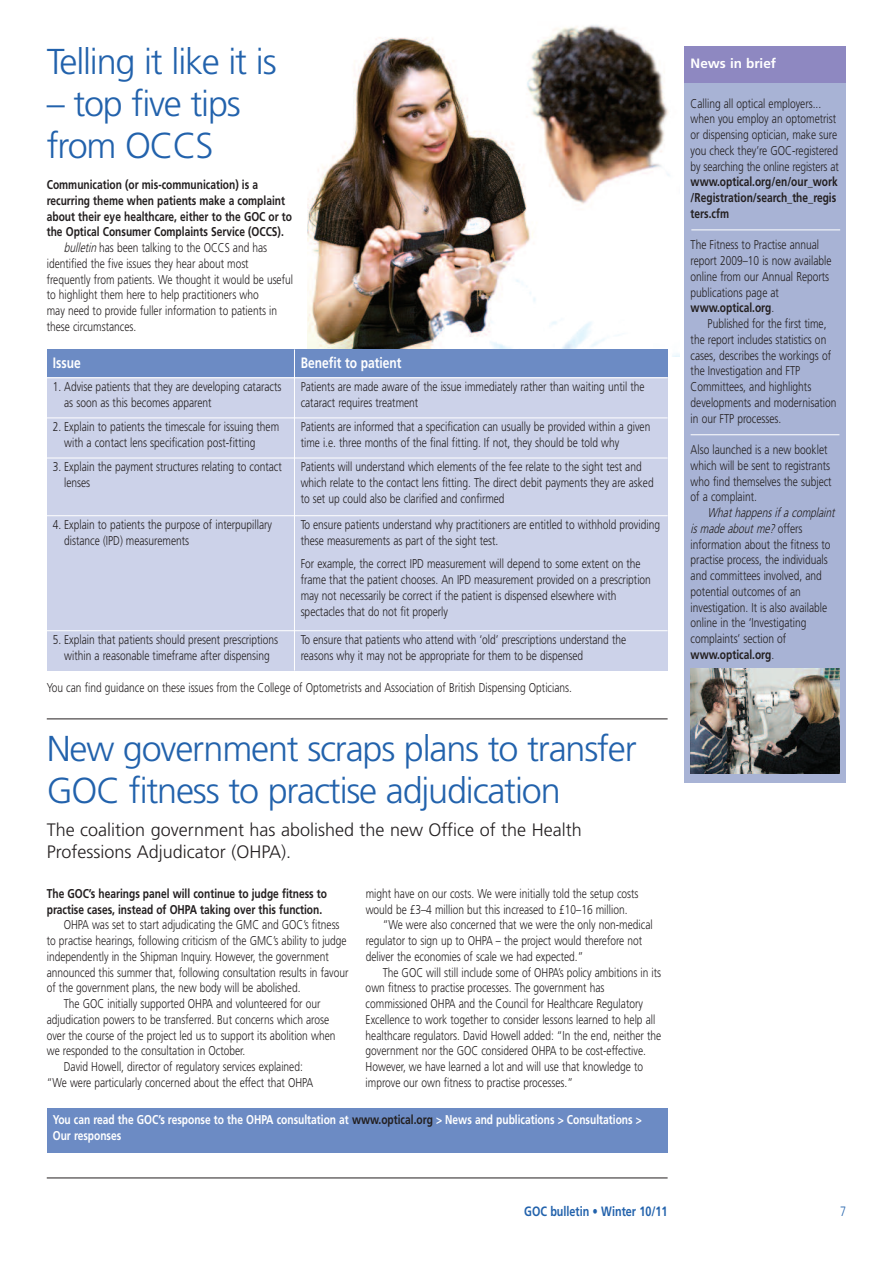
<style>
.page{position:relative;width:893px;height:1263px;background:#fff}
.page>*{position:absolute;margin:0;border:0;box-sizing:border-box;transform-origin:0 0}
.t1{font:300 36px/42px "Frutiger";letter-spacing:-.035em;color:#2262ac}
.t2{font:300 18px/21.8px "Frutiger";color:#231f20}
.t3{font:700 condensed 15px "Frutiger";color:#fff}
.t4{font:700 condensed 13.5px "Frutiger";color:#2262ac}
.t5{font:700 13.5px "Frutiger";color:#fff}
.t6{font:300 condensed 13.5px "Frutiger";color:#2262ac}
.t7{font:300 condensed 12.75px/15.8px "Frutiger";color:#231f20}
.t8{font:700 condensed 12.75px/15.8px "Frutiger";color:#231f20;text-align:justify}
.t9{font:700 condensed 12.75px/15.8px "Frutiger";color:#fff}
.s1{font-style:italic}
.s2{color:#231f20}
.s3{font-weight:700}
</style>
<div class="page">
<img style="left:307px;top:25px;width:372px;height:331px">
<div style="left:685px;top:47px;width:161px;height:736px;background:#a8b3d5"></div>
<hr style="left:47px;top:1178px;width:621px;height:1px;background:#231f20">
<img style="left:691px;top:669px;width:149px;height:105px">
<div style="left:685px;top:47px;width:161px;height:36px;background:#8e88c1"></div>
<hr style="left:691px;top:229px;width:149px;height:1px;background:#fff">
<hr style="left:691px;top:434px;width:148px;height:1px;background:#fff">
<div style="left:47px;top:1108px;width:621px;height:44px;background:#6c8bc4"></div>
<hr style="left:47px;top:719px;width:621px;height:1px;background:#231f20">
<div style="left:47px;top:349px;width:247px;height:29px;background:#6c8bc4"></div>
<div style="left:294px;top:349px;width:374px;height:29px;background:#6c8bc4"></div>
<div style="left:47px;top:378px;width:247px;height:40px;background:#ccd2e9"></div>
<div style="left:294px;top:378px;width:374px;height:40px;background:#ccd2e9"></div>
<div style="left:47px;top:418px;width:247px;height:40px;background:#ccd2e9"></div>
<div style="left:294px;top:418px;width:374px;height:40px;background:#ccd2e9"></div>
<div style="left:47px;top:458px;width:247px;height:58px;background:#ccd2e9"></div>
<div style="left:294px;top:458px;width:374px;height:58px;background:#ccd2e9"></div>
<div style="left:47px;top:516px;width:247px;height:115px;background:#ccd2e9"></div>
<div style="left:294px;top:516px;width:374px;height:115px;background:#ccd2e9"></div>
<div style="left:47px;top:631px;width:247px;height:40px;background:#ccd2e9"></div>
<div style="left:294px;top:631px;width:374px;height:40px;background:#ccd2e9"></div>
<hr style="left:294px;top:349px;width:1px;height:322px;background:#fff">
<hr style="left:47px;top:378px;width:621px;height:1px;background:#fff">
<hr style="left:47px;top:418px;width:621px;height:1px;background:#fff">
<hr style="left:47px;top:458px;width:621px;height:1px;background:#fff">
<hr style="left:47px;top:515px;width:621px;height:1px;background:#fff">
<hr style="left:47px;top:630px;width:621px;height:1px;background:#fff">
<h1 class="t1" style="left:47px;top:43px;width:231px">Telling it like it is</h1>
<h1 class="t1" style="left:47px;top:85px;width:196px">– top five tips from OCCS</h1>
<p class="t8" style="left:47px;top:177px;width:213px">Communication (or mis-communication) is a</p>
<p class="t8" style="left:47px;top:192px;width:240px">recurring theme when patients make a complaint</p>
<p class="t8" style="left:47px;top:208px;width:247px">about their eye healthcare, either to the GOC or to</p>
<p class="t8" style="left:47px;top:224px;width:239px">the Optical Consumer Complaints Service (OCCS).</p>
<p class="t7" style="left:64px;top:240px;width:205px"><span class="s1">bulletin</span>has been talking to the OCCS and has</p>
<p class="t7" style="left:47px;top:255px;width:203px">identified the five issues they hear about most</p>
<p class="t7" style="left:47px;top:271px;width:248px">frequently from patients. We thought it would be useful</p>
<p class="t7" style="left:47px;top:287px;width:213px">to highlight them here to help practitioners who</p>
<p class="t7" style="left:47px;top:303px;width:232px">may need to provide fuller information to patients in</p>
<p class="t7" style="left:47px;top:318px;width:91px">these circumstances.</p>
<p class="t3" style="left:53px;top:354px;width:29px">Issue</p>
<p class="t3" style="left:301px;top:354px;width:102px">Benefit to patient</p>
<p class="t7" style="left:64px;top:379px;width:219px;text-indent:-11px">1. Advise patients that they are developing cataracts as soon as this becomes apparent</p>
<p class="t7" style="left:301px;top:379px;width:345px">Patients are made aware of the issue immediately rather than waiting until the cataract requires treatment</p>
<p class="t7" style="left:64px;top:419px;width:216px;text-indent:-11px">2. Explain to patients the timescale for issuing them with a contact lens specification post-fitting</p>
<p class="t7" style="left:301px;top:419px;width:351px">Patients are informed that a specification can usually be provided within a given time i.e. three months of the final fitting. If not, they should be told why</p>
<p class="t7" style="left:64px;top:459px;width:219px;text-indent:-11px">3. Explain the payment structures relating to contact lenses</p>
<p class="t7" style="left:301px;top:459px;width:354px">Patients will understand which elements of the fee relate to the sight test and which relate to the contact lens fitting. The direct debit payments they are asked to set up could also be clarified and confirmed</p>
<p class="t7" style="left:64px;top:517px;width:209px;text-indent:-11px">4. Explain to patients the purpose of interpupillary distance (IPD) measurements</p>
<p class="t7" style="left:301px;top:517px;width:361px">To ensure patients understand why practitioners are entitled to withhold providing these measurements as part of the sight test.</p>
<p class="t7" style="left:301px;top:556px;width:352px">For example, the correct IPD measurement will depend to some extent on the frame that the patient chooses. An IPD measurement provided on a prescription may not necessarily be correct if the patient is dispensed elsewhere with spectacles that do not fit properly</p>
<p class="t7" style="left:53px;top:632px;width:227px;text-align:center">5. Explain that patients should present prescriptions within a reasonable timeframe after dispensing</p>
<p class="t7" style="left:301px;top:632px;width:327px">To ensure that patients who attend with ‘old’ prescriptions understand the reasons why it may not be appropriate for them to be dispensed</p>
<p class="t7" style="left:47px;top:680px;width:527px">You can find guidance on these issues from the College of Optometrists and Association of British Dispensing Opticians.</p>
<h1 class="t1" style="left:47px;top:730px;width:591px">New government scraps plans to transfer<br>GOC fitness to practise adjudication</h1>
<h2 class="t2" style="left:47px;top:820px;width:536px">The coalition government has abolished the new Office of the Health<br>Professions Adjudicator (OHPA).</h2>
<p class="t8" style="left:47px;top:886px;width:282px">The GOC’s hearings panel will continue to judge fitness to practise cases, instead of OHPA taking over this function.</p>
<p class="t7" style="left:64px;top:917px;width:277px">OHPA was set to start adjudicating the GMC and GOC’s fitness</p>
<p class="t7" style="left:47px;top:933px;width:301px">to practise hearings, following criticism of the GMC’s ability to judge</p>
<p class="t7" style="left:47px;top:949px;width:284px">independently in the Shipman Inquiry. However, the government</p>
<p class="t7" style="left:47px;top:964px;width:303px">announced this summer that, following consultation results in favour</p>
<p class="t7" style="left:47px;top:980px;width:255px">of the government plans, the new body will be abolished.</p>
<p class="t7" style="left:64px;top:996px;width:258px">The GOC initially supported OHPA and volunteered for our</p>
<p class="t7" style="left:47px;top:1012px;width:284px">adjudication powers to be transferred. But concerns which arose</p>
<p class="t7" style="left:47px;top:1027px;width:290px">over the course of the project led us to support its abolition when</p>
<p class="t7" style="left:47px;top:1043px;width:200px">we responded to the consultation in October.</p>
<p class="t7" style="left:64px;top:1059px;width:241px">David Howell, director of regulatory services explained:</p>
<p class="t7" style="left:47px;top:1075px;width:268px">“We were particularly concerned about the effect that OHPA</p>
<p class="t7" style="left:366px;top:886px;width:274px">might have on our costs. We were initially told the setup costs</p>
<p class="t7" style="left:366px;top:901px;width:263px">would be £3–4 million but this increased to £10–16 million.</p>
<p class="t7" style="left:383px;top:917px;width:272px">“We were also concerned that we were the only non-medical</p>
<p class="t7" style="left:366px;top:933px;width:278px">regulator to sign up to OHPA – the project would therefore not</p>
<p class="t7" style="left:366px;top:949px;width:219px">deliver the economies of scale we had expected.”</p>
<p class="t7" style="left:383px;top:964px;width:280px">The GOC will still include some of OHPA’s policy ambitions in its</p>
<p class="t7" style="left:366px;top:980px;width:240px">own fitness to practise processes. The government has</p>
<p class="t7" style="left:366px;top:996px;width:279px">commissioned OHPA and the Council for Healthcare Regulatory</p>
<p class="t7" style="left:366px;top:1012px;width:291px">Excellence to work together to consider lessons learned to help all</p>
<p class="t7" style="left:366px;top:1027px;width:297px">healthcare regulators. David Howell added: “In the end, neither the</p>
<p class="t7" style="left:366px;top:1043px;width:282px">government nor the GOC considered OHPA to be cost-effective.</p>
<p class="t7" style="left:366px;top:1059px;width:279px">However, we have learned a lot and will use that knowledge to</p>
<p class="t7" style="left:366px;top:1075px;width:209px">improve our own fitness to practise processes.”</p>
<p class="t9" style="left:53px;top:1111px;width:591px">You can read the GOC’s response to the OHPA consultation at <span class="s2">www.optical.org</span> &gt; News and publications &gt; Consultations &gt;<br>Our responses</p>
<p class="t5" style="left:691px;top:58px;width:87px">News in brief</p>
<p class="t7" style="left:691px;top:95px;width:150px">Calling all optical employers... when you employ an optometrist or dispensing optician, make sure you check they’re GOC-registered by searching the online registers at</p>
<p class="t8" style="left:691px;top:174px;width:149px">www.optical.org/en/our_work /Registration/search_the_regis ters.cfm</p>
<p class="t7" style="left:691px;top:237px;width:142px">The Fitness to Practise annual report 2009–10 is now available online from our Annual Reports publications page at <span class="s3">www.optical.org</span>.</p>
<p class="t7" style="left:691px;top:316px;width:147px;text-indent:17px">Published for the first time, the report includes statistics on cases, describes the workings of the Investigation and FTP<br>Committees, and highlights developments and modernisation in our FTP processes.</p>
<p class="t7" style="left:691px;top:442px;width:143px">Also launched is a new booklet which will be sent to registrants who find themselves the subject of a complaint.</p>
<p class="t7" style="left:691px;top:505px;width:147px;text-indent:17px"><span class="s1">What happens if a complaint is made about me?</span> o ff e r s information about the fitness to practise process, the individuals and committees involved, and potential outcomes of an investigation. It is also available online in the ‘Investigating complaints’ section of <span class="s3">www.optical.org</span>.</p>
<p class="t4" style="left:524px;top:1203px;width:145px">GOC bulletin • Winter 10/11</p>
<p class="t6" style="left:840px;top:1203px;width:8px">7</p>
</div>
